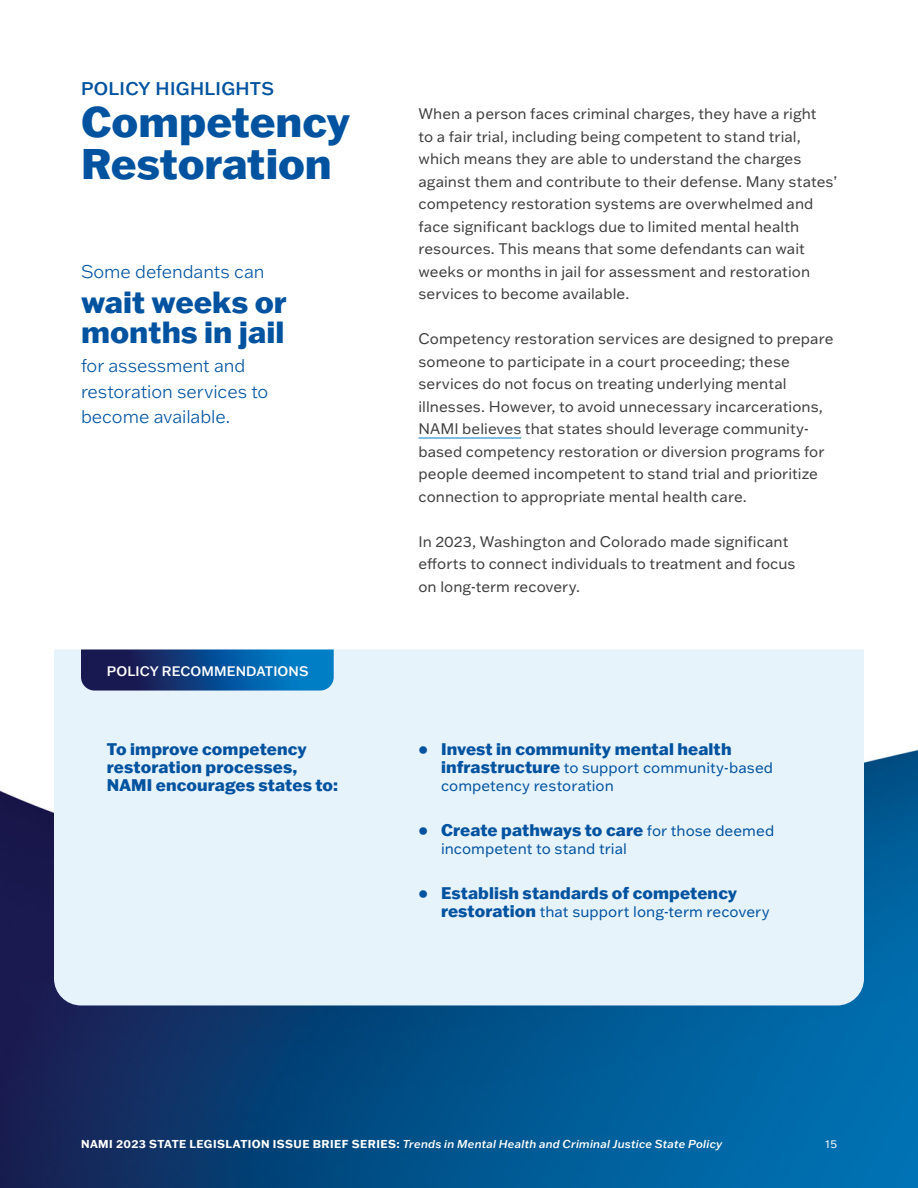
<style>
.page{position:relative;width:918px;height:1188px;background:#fff}
.page>*{position:absolute;margin:0;border:0;box-sizing:border-box;transform-origin:0 0}
.H1_-_Section_Title{font:800 42px/42px "Franklin Gothic ATF";letter-spacing:-.005em;color:#0153a0}
.t1{font:800 30px/30px "Franklin Gothic ATF";color:#0153a0}
.H6_-_Quote_Small{font:300 18px/25.5px "Franklin Gothic ATF";letter-spacing:-.005em;color:#0153a0}
.t2{font:500 18px "Franklin Gothic ATF";letter-spacing:.015em;color:#0153a0}
.Body_Sidebar_-_White{font:800 16.5px "Franklin Gothic ATF";letter-spacing:.005em;color:#0153a0}
.H3_-_Sidebar_Title{font:800 16.5px/18px "Franklin Gothic ATF";letter-spacing:.005em;color:#0153a0}
.Body{font:15px/22.5px "Franklin Gothic ATF";letter-spacing:.005em;color:#3e3e3f}
.Body_Sidebar_-_White-2{font:15px/18px "Franklin Gothic ATF";letter-spacing:.005em;color:#0153a0}
.NSO_Sidebar_Heading{font:500 13.5px "Franklin Gothic ATF";letter-spacing:.01em;color:#fff}
.t3{font:italic 500 11.25px "Franklin Gothic ATF";letter-spacing:.015em;color:#fff}
.t4{font:11.25px "Franklin Gothic ATF";color:#fff}
.s1{font-weight:800;font-size:16.5px}
.s2{font-weight:400;font-size:15px}
.s3{font-weight:700;font-style:normal}
</style>
<div class="page">
<img style="left:0;top:437px;width:918px;height:751px">
<hr style="left:418px;top:438px;width:103px;height:1px;background:#007ec5">
<div style="left:54px;top:650px;width:810px;height:355px;background:#e7f3fb"></div>
<svg style="left:81px;top:650px;width:253px;height:41px;background:#0f4c8d"></svg>
<p class="t2" style="left:81px;top:76px;width:195px">POLICY HIGHLIGHTS</p>
<p class="H1_-_Section_Title" style="left:81px;top:100px;width:271px">Competency<br>Restoration</p>
<p class="Body" style="left:418px;top:102px;width:420px">When a person faces criminal charges, they have a right<br>to a fair trial, including being competent to stand trial, which means they are able to understand the charges against them and contribute to their defense. Many states’ competency restoration systems are overwhelmed and face significant backlogs due to limited mental health resources. This means that some defendants can wait weeks or months in jail for assessment and restoration services to become available.</p>
<p class="Body" style="left:418px;top:327px;width:416px">Competency restoration services are designed to prepare someone to participate in a court proceeding; these services do not focus on treating underlying mental illnesses. However, to avoid unnecessary incarcerations, NAMI believes that states should leverage community&shy;based competency restoration or diversion programs for people deemed incompetent to stand trial and prioritize connection to appropriate mental health care.</p>
<p class="Body" style="left:418px;top:530px;width:378px">In 2023, Washington and Colorado made significant efforts to connect individuals to treatment and focus on long-term recovery.</p>
<p class="H6_-_Quote_Small" style="left:81px;top:258px;width:185px">Some defendants can</p>
<p class="t1" style="left:81px;top:286px;width:207px">wait weeks or months in jail</p>
<p class="H6_-_Quote_Small" style="left:81px;top:353px;width:189px">for assessment and restoration services to become available.</p>
<p class="NSO_Sidebar_Heading" style="left:107px;top:662px;width:203px">POLICY RECOMMENDATIONS</p>
<p class="H3_-_Sidebar_Title" style="left:107px;top:739px;width:233px">To improve competency restoration processes,<br>NAMI encourages states to:</p>
<p class="Body_Sidebar_-_White" style="left:418px;top:737px;width:315px">• Invest in community mental health</p>
<p class="Body_Sidebar_-_White-2" style="left:441px;top:758px;width:334px"><span class="s1">infrastructure</span> to support community-based competency restoration</p>
<p class="Body_Sidebar_-_White" style="left:418px;top:818px;width:357px">• Create pathways to care <span class="s2">for those deemed</span></p>
<p class="Body_Sidebar_-_White-2" style="left:441px;top:839px;width:187px">incompetent to stand trial</p>
<p class="Body_Sidebar_-_White" style="left:418px;top:881px;width:320px">• Establish standards of competency</p>
<p class="Body_Sidebar_-_White-2" style="left:441px;top:902px;width:330px"><span class="s1">restoration</span> that support long-term recovery</p>
<p class="t3" style="left:81px;top:1136px;width:643px"><span class="s3">NAMI 2023 STATE LEGISLATION ISSUE BRIEF SERIES:</span> Trends in Mental Health and Criminal Justice State Policy</p>
<p class="t4" style="left:826px;top:1136px;width:13px">15</p>
</div>
